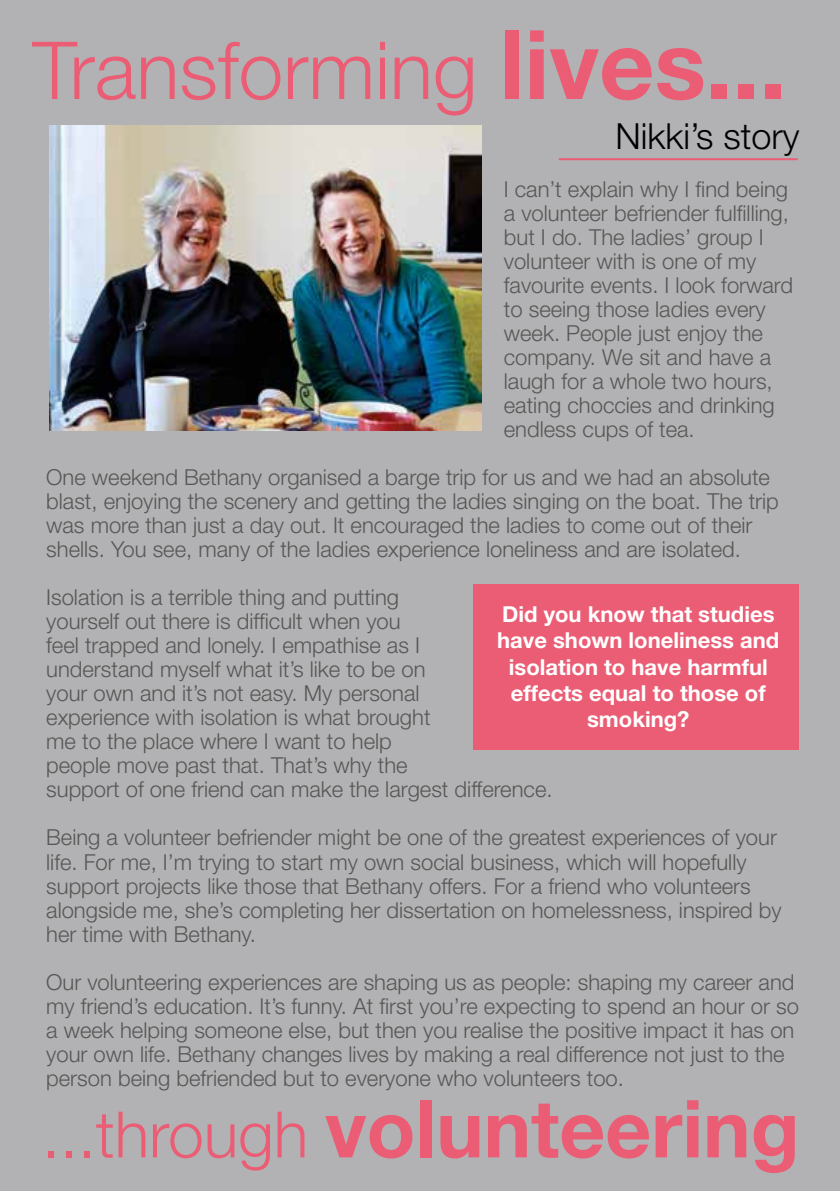
<style>
.page{position:relative;width:840px;height:1191px;background:#fff}
.page>*{position:absolute;margin:0;border:0;box-sizing:border-box;transform-origin:0 0}
.t1{font:700 80px "Helvetica Neue LT Pro";color:#eb5d74}
.t2{font:300 80px "Helvetica Neue LT Pro";color:#eb5d74}
.t3{font:300 36px "Helvetica Neue LT Pro";color:#000}
.t4{font:300 22px/24px "Helvetica Neue LT Pro";color:#575756}
.t5{font:700 22px/26.4px "Helvetica Neue LT Pro";color:#fff;text-align:center}
.s1{font-weight:700;font-size:96px}
.s2{font-weight:300;font-size:64px}
</style>
<div class="page">
<div style="left:0;top:0;width:839px;height:1191px;background:#b2b2b4"></div>
<div style="left:473px;top:584px;width:325px;height:166px;background:#eb5d74"></div>
<img style="left:49px;top:125px;width:432px;height:305px">
<hr style="left:558px;top:158px;width:239px;height:2px;background:#eb5d74">
<h1 class="t2" style="left:32px;top:22px;width:754px">Transforming <span class="s1">lives...</span></h1>
<h2 class="t3" style="left:615px;top:114px;width:185px">Nikki’s story</h2>
<p class="t4" style="left:503px;top:177px;width:290px">I can’t explain why I find being a volunteer befriender fulfilling, but I do. The ladies’ group I volunteer with is one of my favourite events. I look forward to seeing those ladies every week. People just enjoy the company. We sit and have a laugh for a whole two hours, eating choccies and drinking endless cups of tea.</p>
<p class="t4" style="left:46px;top:465px;width:733px">One weekend Bethany organised a barge trip for us and we had an absolute blast, enjoying the scenery and getting the ladies singing on the boat. The trip was more than just a day out. It encouraged the ladies to come out of their shells. You see, many of the ladies experience loneliness and are isolated.</p>
<p class="t4" style="left:46px;top:585px;width:507px">Isolation is a terrible thing and putting<br>yourself out there is difficult when you<br>feel trapped and lonely. I empathise as I<br>understand myself what it’s like to be on<br>your own and it’s not easy. My personal<br>experience with isolation is what brought<br>me to the place where I want to help<br>people move past that. That’s why the<br>support of one friend can make the largest difference.</p>
<p class="t4" style="left:46px;top:825px;width:736px">Being a volunteer befriender might be one of the greatest experiences of your life. For me, I’m trying to start my own social business, which will hopefully support projects like those that Bethany offers. For a friend who volunteers alongside me, she’s completing her dissertation on homelessness, inspired by her time with Bethany.</p>
<p class="t4" style="left:46px;top:969px;width:753px">Our volunteering experiences are shaping us as people: shaping my career and my friend’s education. It’s funny. At first you’re expecting to spend an hour or so a week helping someone else, but then you realise the positive impact it has on your own life. Bethany changes lives by making a real difference not just to the person being befriended but to everyone who volunteers too.</p>
<h1 class="t1" style="left:42px;top:1079px;width:758px"><span class="s2">...through</span> volunteering</h1>
<p class="t5" style="left:497px;top:600px;width:283px">Did you know that studies have shown loneliness and isolation to have harmful effects equal to those of smoking?</p>
</div>
